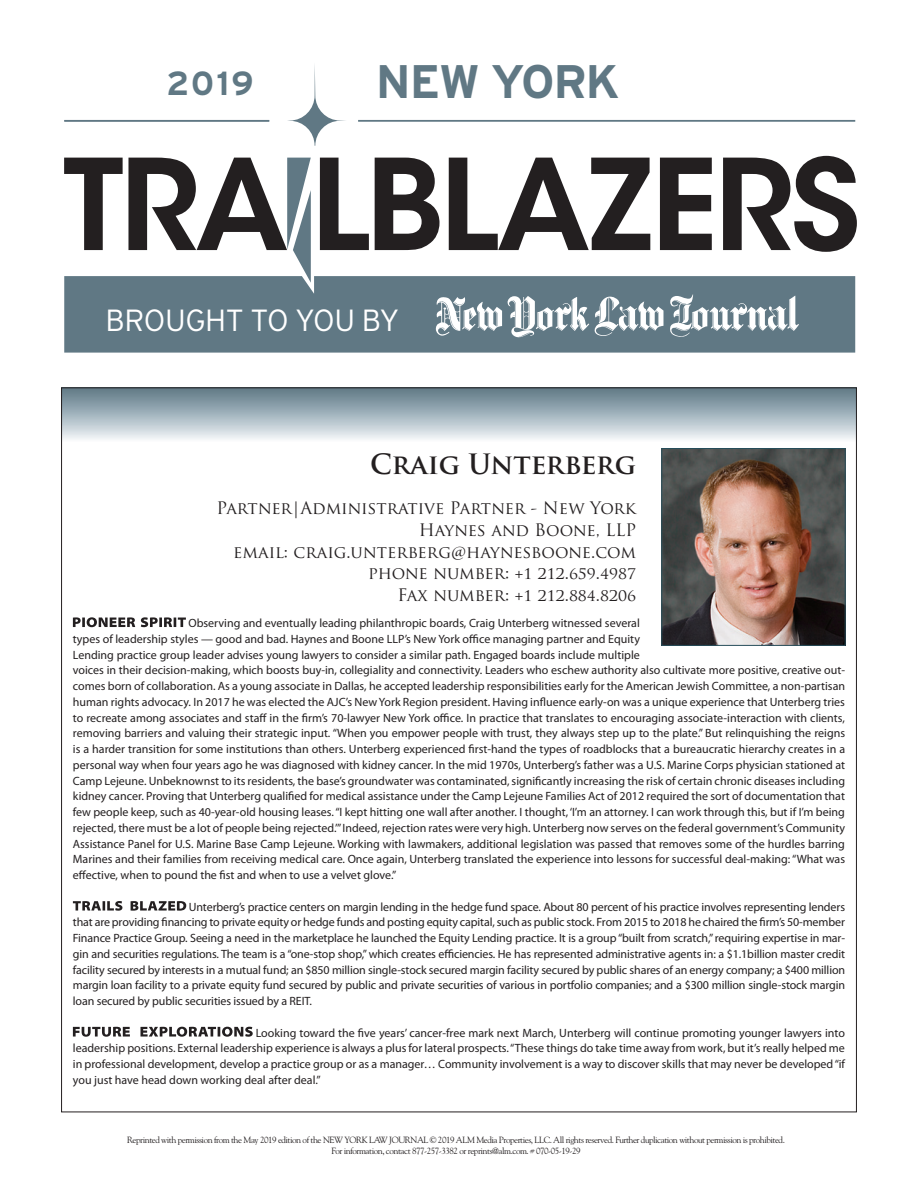
<style>
.page{position:relative;width:918px;height:1188px;background:#fff}
.page>*{position:absolute;margin:0;border:0;box-sizing:border-box;transform-origin:0 0}
.t1{font:700 46.95px "Interstate";letter-spacing:-.03em;color:#607884}
.t2{font:700 33.45px "Interstate";color:#607884}
.t3{font:300 30.6px "Interstate";letter-spacing:-.01em;color:#fff}
.t4{font:700 27.3px "Trajan Pro";color:#231f20}
.t5{font:16.8px/21.6px "Trajan Pro";color:#231f20;text-align:right}
.t6{font:12px/15.8px "Myriad Pro";color:#231f20;text-align:justify}
.t7{font:9px/10.5px "Goudy Std";letter-spacing:-.05em;color:#231f20;text-align:center}
</style>
<div class="page">
<div style="left:64px;top:276px;width:791px;height:77px;background:#607884"></div>
<svg style="left:320px;top:158px;width:49px;height:92px"></svg>
<svg style="left:375px;top:158px;width:65px;height:92px"></svg>
<svg style="left:449px;top:158px;width:201px;height:92px"></svg>
<svg style="left:660px;top:158px;width:52px;height:92px"></svg>
<svg style="left:723px;top:156px;width:134px;height:96px"></svg>
<svg style="left:288px;top:65px;width:57px;height:81px"></svg>
<hr style="left:64px;top:120px;width:205px;height:2px;background:#607884">
<hr style="left:358px;top:120px;width:497px;height:2px;background:#607884">
<svg style="left:64px;top:158px;width:247px;height:125px"></svg>
<svg style="left:435px;top:294px;width:364px;height:45px"></svg>
<div style="left:62px;top:388px;width:794px;height:54px;background:linear-gradient(to bottom,#5b7785,#f2f6f9)"></div>
<svg style="left:73px;top:617px;width:113px;height:10px"></svg>
<svg style="left:73px;top:901px;width:113px;height:10px"></svg>
<svg style="left:73px;top:1027px;width:180px;height:10px"></svg>
<img style="left:664px;top:450px;width:179px;height:194px">
<div style="left:662px;top:448px;width:183px;height:198px;border:1px solid #274e5b"></div>
<h2 class="t2" style="left:167px;top:65px;width:89px">2019</h2>
<h1 class="t1" style="left:376px;top:56px;width:245px">NEW YORK</h1>
<h3 class="t3" style="left:105px;top:303px;width:296px">BROUGHT TO YOU BY</h3>
<h3 class="t4" style="left:370px;top:447px;width:268px">Craig Unterberg</h3>
<h3 class="t5" style="left:217px;top:497px;width:421px">Partner|Administrative Partner - New York Haynes and Boone, LLP<br>email: craig.unterberg@haynesboone.com phone number: +1 212.659.4987<br>Fax number: +1 212.884.8206</h3>
<p class="t6" style="left:73px;top:615px;width:774px;text-align:left;text-indent:116px">Observing and eventually leading philanthropic boards, Craig Unterberg witnessed several<br>types of leadership styles — good and bad. Haynes and Boone LLP’s New York office managing partner and Equity<br>Lending practice group leader advises young lawyers to consider a similar path. Engaged boards include multiple<br>voices in their decision-making, which boosts buy-in, collegiality and connectivity. Leaders who eschew authority also cultivate more positive, creative out&shy;comes born of collaboration. As a young associate in Dallas, he accepted leadership responsibilities early for the American Jewish Committee, a non-partisan human rights advocacy. In 2017 he was elected the AJC’s New York Region president. Having influence early-on was a unique experience that Unterberg tries to recreate among associates and staff in the firm’s 70-lawyer New York office. In practice that translates to encouraging associate-interaction with clients, removing barriers and valuing their strategic input. “When you empower people with trust, they always step up to the plate.” But relinquishing the reigns is a harder transition for some institutions than others. Unterberg experienced first-hand the types of roadblocks that a bureaucratic hierarchy creates in a personal way when four years ago he was diagnosed with kidney cancer. In the mid 1970s, Unterberg’s father was a U.S. Marine Corps physician stationed at Camp Lejeune. Unbeknownst to its residents, the base’s groundwater was contaminated, significantly increasing the risk of certain chronic diseases including kidney cancer. Proving that Unterberg qualified for medical assistance under the Camp Lejeune Families Act of 2012 required the sort of documentation that few people keep, such as 40-year-old housing leases. “I kept hitting one wall after another. I thought, ‘I’m an attorney. I can work through this, but if I’m being rejected, there must be a lot of people being rejected.’” Indeed, rejection rates were very high. Unterberg now serves on the federal government’s Community Assistance Panel for U.S. Marine Base Camp Lejeune. Working with lawmakers, additional legislation was passed that removes some of the hurdles barring Marines and their families from receiving medical care. Once again, Unterberg translated the experience into lessons for successful deal-making: “What was effective, when to pound the fist and when to use a velvet glove.”</p>
<p class="t6" style="left:73px;top:899px;width:774px;text-indent:116px">Unterberg’s practice centers on margin lending in the hedge fund space. About 80 percent of his practice involves representing lenders that are providing financing to private equity or hedge funds and posting equity capital, such as public stock. From 2015 to 2018 he chaired the firm’s 50-member Finance Practice Group. Seeing a need in the marketplace he launched the Equity Lending practice. It is a group “built from scratch,” requiring expertise in mar&shy;gin and securities regulations. The team is a “one-stop shop,” which creates efficiencies. He has represented administrative agents in: a $1.1billion master credit facility secured by interests in a mutual fund; an $850 million single-stock secured margin facility secured by public shares of an energy company; a $400 million margin loan facility to a private equity fund secured by public and private securities of various in portfolio companies; and a $300 million single-stock margin loan secured by public securities issued by a REIT.</p>
<p class="t6" style="left:73px;top:1025px;width:774px;text-indent:183px">Looking toward the five years’ cancer-free mark next March, Unterberg will continue promoting younger lawyers into leadership positions. External leadership experience is always a plus for lateral prospects. “These things do take time away from work, but it’s really helped me in professional development, develop a practice group or as a manager… Community involvement is a way to discover skills that may never be developed “if you just have head down working deal after deal.”</p>
<p class="t7" style="left:127px;top:1135px;width:659px">Reprinted with permission from the May 2019 edition of the NEW YORK LAW JOURNAL © 2019 ALM Media Properties, LLC. All rights reserved. Further duplication without permission is prohibited.<br>For information, contact 877-257-3382 or reprints@alm.com. # 070-05-19-29</p>
</div>
